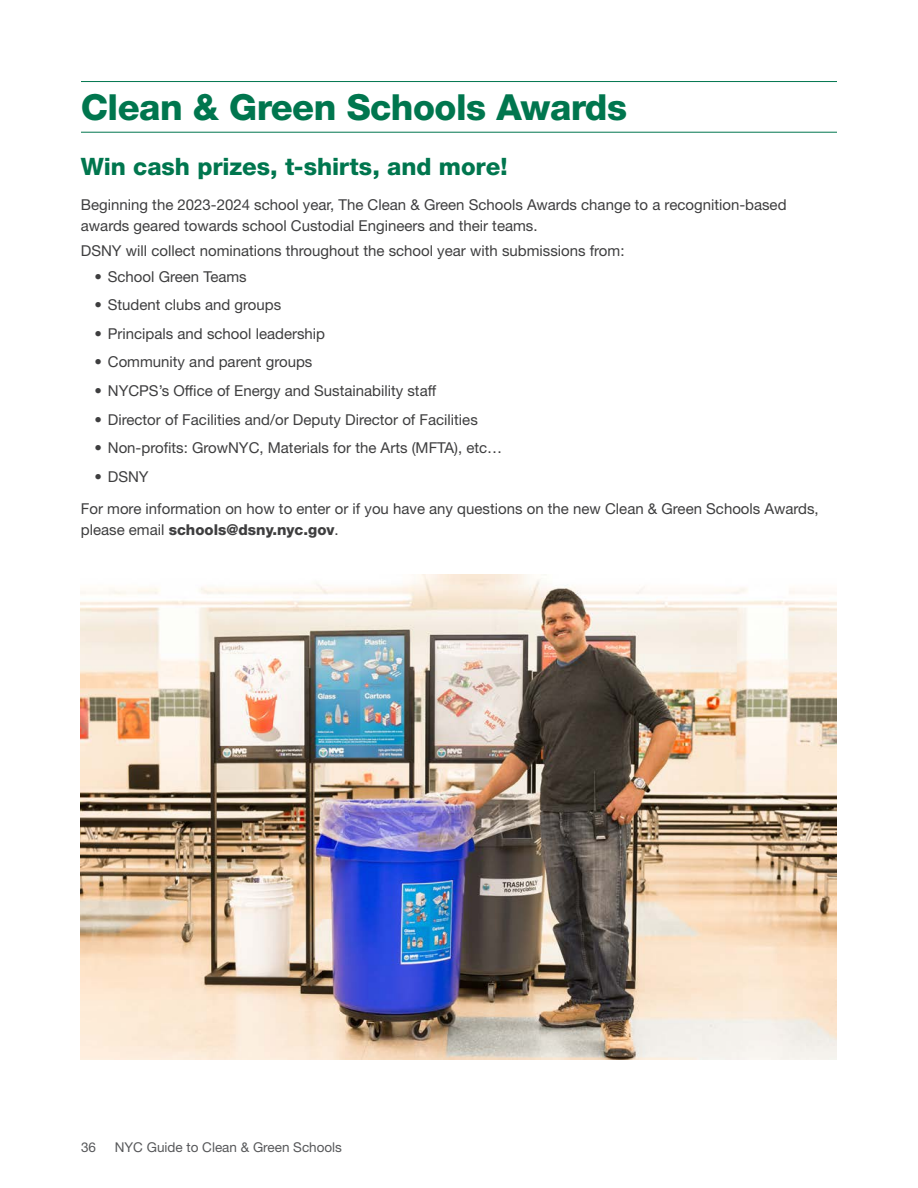
<style>
.page{position:relative;width:918px;height:1188px;background:#fff}
.page>*{position:absolute;margin:0;border:0;box-sizing:border-box;transform-origin:0 0}
.t1{font:800 36px "Helvetica Neue LT Std";letter-spacing:-.015em;color:#00764e}
.t2{font:800 24px "Helvetica Neue LT Std";letter-spacing:-.005em;color:#00764e}
.t3{font:15px/21px "Helvetica Neue LT Std";color:#3e3e3f}
.t4{font:800 15px "Helvetica Neue LT Std";color:#3e3e3f}
.t5{font:13.5px "Helvetica Neue LT Std";color:#57585a}
.s1{font-weight:400}
</style>
<div class="page">
<img style="left:81px;top:575px;width:756px;height:485px">
<hr style="left:81px;top:132px;width:756px;height:1px;background:#00764e">
<hr style="left:81px;top:81px;width:756px;height:1px;background:#00764e">
<h1 class="t1" style="left:81px;top:85px;width:548px">Clean &amp; Green Schools Awards</h1>
<h2 class="t2" style="left:81px;top:153px;width:428px">Win cash prizes, t-shirts, and more!</h2>
<p class="t3" style="left:81px;top:194px;width:707px">Beginning the 2023-2024 school year, The Clean &amp; Green Schools Awards change to a recognition-based awards geared towards school Custodial Engineers and their teams.</p>
<p class="t3" style="left:81px;top:240px;width:545px">DSNY will collect nominations throughout the school year with submissions from:</p>
<p class="t3" style="left:94px;top:265px;width:154px">• School Green Teams</p>
<p class="t3" style="left:94px;top:294px;width:188px">• Student clubs and groups</p>
<p class="t3" style="left:94px;top:323px;width:232px">• Principals and school leadership</p>
<p class="t3" style="left:94px;top:351px;width:220px">• Community and parent groups</p>
<p class="t3" style="left:94px;top:380px;width:343px">• NYCPS’s Office of Energy and Sustainability staff</p>
<p class="t3" style="left:94px;top:409px;width:385px">• Director of Facilities and/or Deputy Director of Facilities</p>
<p class="t3" style="left:94px;top:437px;width:409px">• Non-profits: GrowNYC, Materials for the Arts (MFTA), etc…</p>
<p class="t3" style="left:81px;top:460px;width:739px;line-height:32.2px;text-indent:14px">• DSNY<br>For more information on how to enter or if you have any questions on the new Clean &amp; Green Schools Awards,</p>
<p class="t4" style="left:81px;top:521px;width:259px"><span class="s1">please email</span> schools@dsny.nyc.gov<span class="s1">.</span></p>
<p class="t5" style="left:81px;top:1139px;width:17px">36</p>
<p class="t5" style="left:115px;top:1139px;width:229px">NYC Guide to Clean &amp; Green Schools</p>
</div>
